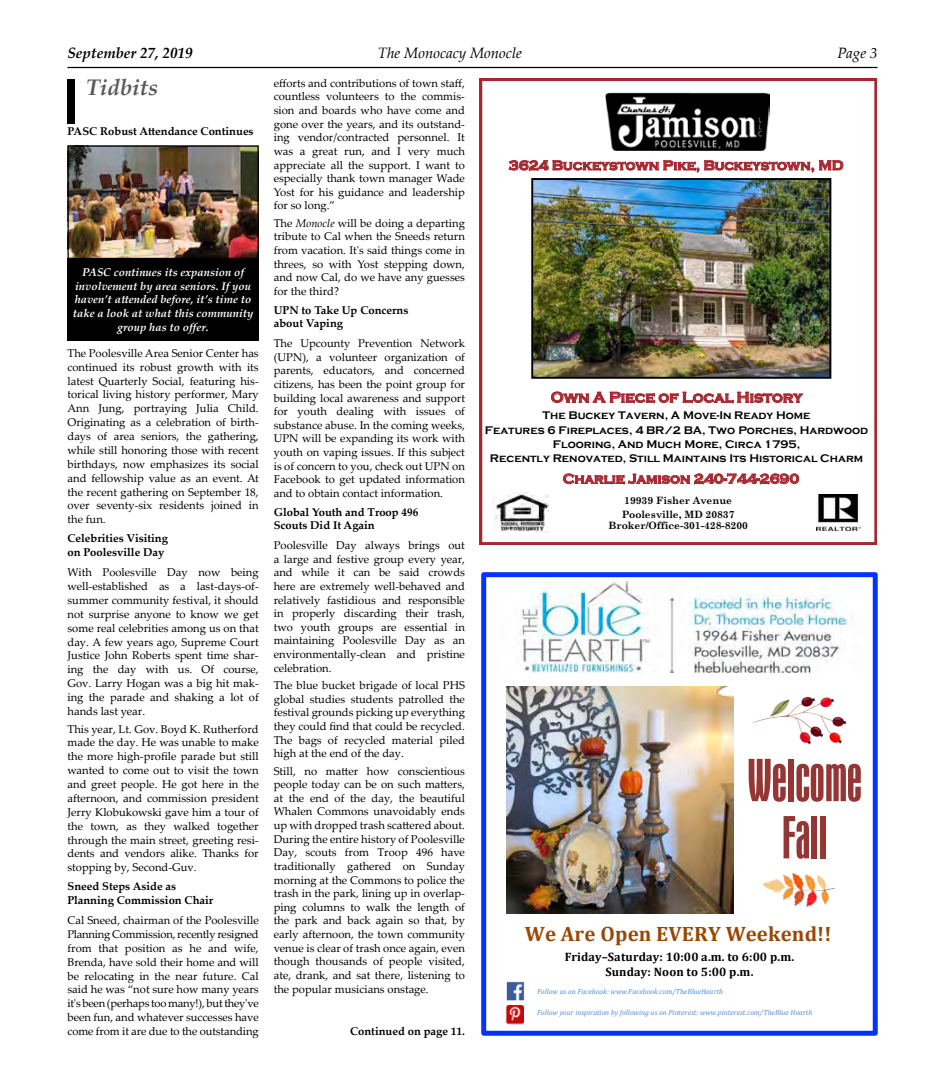
<style>
.page{position:relative;width:945px;height:1080px;background:#fff}
.page>*{position:absolute;margin:0;border:0;box-sizing:border-box;transform-origin:0 0}
.t1{font:condensed 62px/57.2px "Aurora BT";color:#943634;text-align:center}
.t2{font:italic 700 22.5px "Palatino Linotype";color:#58595b}
.t3{font:700 20.88px "Cambria";letter-spacing:.01em;color:#984806}
.t4{font:700 15.12px "Copperplate Gothic";color:#a52730}
.t5{font:italic 15px "Palatino Linotype";color:#000}
.t6{font:italic 700 15px "Palatino Linotype";color:#000}
.t7{font:700 13.88px "Copperplate Gothic";color:#a52730}
.t8{font:700 12.25px/14.2px "Cambria";letter-spacing:.005em;color:#000;text-align:center}
.t9{font:700 11.38px/15.1px "Copperplate Gothic";color:#000;text-align:center}
.t10{font:11.25px/13.6px "Palatino Linotype";color:#000;text-align:justify}
.t11{font:700 11.25px/13.9px "Palatino Linotype";color:#000}
.t12{font:italic 700 11.25px/13.8px "Palatino Linotype";color:#fff;text-align:center}
.t13{font:700 10.12px/14.1px "Century Schoolbook";color:#000}
.t14{font:italic 7.5px "Cambria";letter-spacing:-.005em;color:#548dd4}
.s1{font-style:italic}
.s2{font-style:inherit}
</style>
<div class="page">
<hr style="left:68px;top:67px;width:810px;height:1px;background:#000">
<div style="left:481px;top:572px;width:397px;height:464px;border:5px solid #0432ff"></div>
<img style="left:486px;top:582px;width:387px;height:444px">
<img style="left:495px;top:582px;width:368px;height:91px">
<img style="left:506px;top:686px;width:227px;height:228px">
<img style="left:761px;top:870px;width:76px;height:40px">
<img style="left:743px;top:694px;width:112px;height:54px">
<img style="left:507px;top:1006px;width:16px;height:17px">
<div style="left:505px;top:1004px;width:20px;height:21px;border:1px solid #fff"></div>
<img style="left:506px;top:1009px;width:18px;height:10px">
<img style="left:508px;top:983px;width:15px;height:16px">
<div style="left:506px;top:981px;width:19px;height:20px;border:1px solid #fff"></div>
<img style="left:507px;top:986px;width:18px;height:10px">
<img style="left:528px;top:987px;width:324px;height:35px">
<img style="left:486px;top:921px;width:387px;height:57px">
<img style="left:732px;top:752px;width:145px;height:114px">
<div style="left:68px;top:79px;width:7px;height:45px;background:#000"></div>
<img style="left:70px;top:148px;width:187px;height:109px">
<div style="left:68px;top:146px;width:191px;height:113px;border:1px solid #000"></div>
<div style="left:68px;top:258px;width:191px;height:83px;background:#000"></div>
<svg style="left:480px;top:79px;width:397px;height:466px"></svg>
<svg style="left:551px;top:392px;width:252px;height:11px"></svg>
<img style="left:605px;top:93px;width:165px;height:58px">
<svg style="left:509px;top:160px;width:334px;height:13px"></svg>
<img style="left:816px;top:494px;width:45px;height:36px">
<img style="left:492px;top:492px;width:57px;height:40px">
<svg style="left:563px;top:473px;width:236px;height:11px"></svg>
<img style="left:534px;top:181px;width:294px;height:195px">
<div style="left:531px;top:178px;width:300px;height:201px;border:2px solid #000"></div>
<h3 class="t6" style="left:68px;top:43px;width:127px">September 27, 2019</h3>
<h3 class="t5" style="left:378px;top:43px;width:146px">The Monocacy Monocle</h3>
<h3 class="t5" style="left:838px;top:43px;width:41px">Page 3</h3>
<h2 class="t2" style="left:86px;top:72px;width:74px">Tidbits</h2>
<p class="t11" style="left:68px;top:124px;width:188px">PASC Robust Attendance Continues</p>
<p class="t10" style="left:274px;top:76px;width:193px">efforts and contributions of town staff, countless volunteers to the commis&shy;sion and boards who have come and gone over the years, and its outstand&shy;ing vendor/contracted personnel. It was a great run, and I very much appreciate all the support. I want to especially thank town manager Wade Yost for his guidance and leadership for so long.”</p>
<p class="t10" style="left:274px;top:216px;width:193px">The <span class="s1">Monocle</span> will be doing a departing tribute to Cal when the Sneeds return from vacation. It's said things come in threes, so with Yost stepping down, and now Cal, do we have any guesses for the third?</p>
<p class="t11" style="left:274px;top:303px;width:136px">UPN to Take Up Concerns about Vaping</p>
<p class="t10" style="left:274px;top:336px;width:193px">The Upcounty Prevention Network (UPN), a volunteer organization of parents, educators, and concerned citizens, has been the point group for building local awareness and support for youth dealing with issues of substance abuse. In the coming weeks, UPN will be expanding its work with youth on vaping issues. If this subject is of concern to you, check out UPN on Facebook to get updated information and to obtain contact information.</p>
<p class="t11" style="left:274px;top:505px;width:146px">Global Youth and Troop 496<br>Scouts Did It Again</p>
<p class="t10" style="left:274px;top:538px;width:193px">Poolesville Day always brings out a large and festive group every year, and while it can be said crowds here are extremely well-behaved and relatively fastidious and responsible in properly discarding their trash, two youth groups are essential in maintaining Poolesville Day as an environmentally-clean and pristine celebration.</p>
<p class="t10" style="left:274px;top:678px;width:193px">The blue bucket brigade of local PHS global studies students patrolled the festival grounds picking up everything they could find that could be recycled.<br>The bags of recycled material piled high at the end of the day.</p>
<p class="t10" style="left:274px;top:763px;width:193px">Still, no matter how conscientious people today can be on such matters, at the end of the day, the beautiful Whalen Commons unavoidably ends up with dropped trash scattered about.<br>During the entire history of Poolesville Day, scouts from Troop 496 have traditionally gathered on Sunday morning at the Commons to police the trash in the park, lining up in overlap&shy;ping columns to walk the length of the park and back again so that, by early afternoon, the town community venue is clear of trash once again, even though thousands of people visited, ate, drank, and sat there, listening to the popular musicians onstage.</p>
<p class="t7" style="left:509px;top:158px;width:336px">3624 Buckeystown Pike, Buckeystown, MD</p>
<p class="t12" style="left:73px;top:265px;width:182px">PASC continues its expansion of involvement by area seniors. If you haven’t attended before, it’s time to take a look at what this community group has to offer.</p>
<p class="t10" style="left:68px;top:346px;width:193px">The Poolesville Area Senior Center has continued its robust growth with its latest Quarterly Social, featuring his&shy;torical living history performer, Mary Ann Jung, portraying Julia Child.<br>Originating as a celebration of birth&shy;days of area seniors, the gathering, while still honoring those with recent birthdays, now emphasizes its social and fellowship value as an event. At the recent gathering on September 18, over seventy-six residents joined in the fun.</p>
<p class="t11" style="left:68px;top:531px;width:102px">Celebrities Visiting on Poolesville Day</p>
<p class="t10" style="left:68px;top:565px;width:193px">With Poolesville Day now being well-established as a last-days-of&shy;summer community festival, it should not surprise anyone to know we get some real celebrities among us on that day. A few years ago, Supreme Court Justice John Roberts spent time shar&shy;ing the day with us. Of course, Gov. Larry Hogan was a big hit mak&shy;ing the parade and shaking a lot of hands last year.</p>
<p class="t10" style="left:68px;top:721px;width:193px">This year, Lt. Gov. Boyd K. Rutherford made the day. He was unable to make the more high-profile parade but still wanted to come out to visit the town and greet people. He got here in the afternoon, and commission president Jerry Klobukowski gave him a tour of the town, as they walked together through the main street, greeting resi&shy;dents and vendors alike. Thanks for stopping by, Second-Guv.</p>
<p class="t11" style="left:68px;top:879px;width:147px">Sneed Steps Aside as<br>Planning Commission Chair</p>
<p class="t10" style="left:68px;top:913px;width:193px">Cal Sneed, chairman of the Poolesville Planning Commission, recently resigned from that position as he and wife, Brenda, have sold their home and will be relocating in the near future. Cal said he was “not sure how many years it's been (perhaps too many!), but they've been fun, and whatever successes have come from it are due to the outstanding</p>
<h3 class="t4" style="left:551px;top:389px;width:253px">Own A Piece of Local History</h3>
<p class="t9" style="left:485px;top:407px;width:385px">The Buck<span class="s2">e</span>y Tavern, A Move-In Ready Home<br>Features 6 Fireplaces, 4 BR/2 BA, Two Porches, Hardwood</p>
<p class="t9" style="left:490px;top:437px;width:375px;line-height:13.9px">Flooring, And Much More, Circa 1795,<br>Recently Renovated, Still Maintains Its Historical Charm</p>
<p class="t7" style="left:563px;top:471px;width:238px">Charlie Jamison 240-744-2690</p>
<p class="t13" style="left:622px;top:493px;width:114px">19939 Fisher Avenue<br>Poolesville, MD 20837</p>
<p class="t13" style="left:609px;top:518px;width:141px">Broker/Office-301-428-8200</p>
<h1 class="t1" style="left:747px;top:753px;width:116px">Welcome<br>Fall</h1>
<h3 class="t3" style="left:525px;top:919px;width:308px">We Are Open EVERY Weekend!!</h3>
<p class="t8" style="left:565px;top:950px;width:231px">Friday–Saturday: 10:00 a.m. to 6:00 p.m.<br>Sunday: Noon to 5:00 p.m.</p>
<p class="t14" style="left:537px;top:986px;width:188px">Follow us on Facebook: www.Facebook.com/TheBlueHearth</p>
<p class="t14" style="left:537px;top:1007px;width:277px">Follow your inspiration by following us on Pinterest: www.pinterest.com/TheBlue Hearth</p>
<p class="t11" style="left:350px;top:1024px;width:116px">Continued on page 11.</p>
</div>
